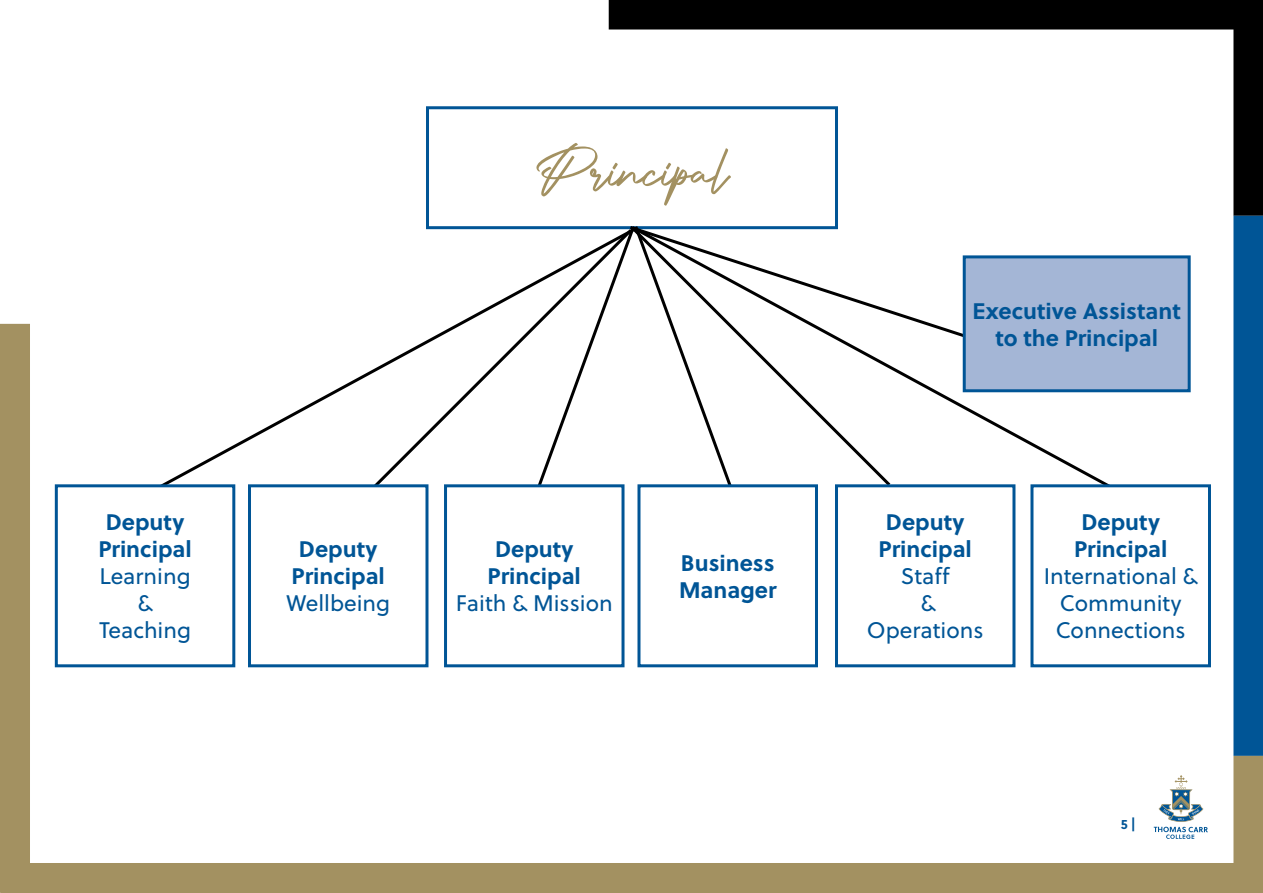
<style>
.page{position:relative;width:1263px;height:893px;background:#fff}
.page>*{position:absolute;margin:0;border:0;box-sizing:border-box;transform-origin:0 0}
.t1{font:69px "Authentic Signature";color:#a39161}
.t2{font:700 22.5px/27px "Soleil";color:#005596;text-align:center}
.t3{font:22.5px/27px "Soleil";color:#005596;text-align:center}
.t4{font:700 13.5px "Soleil";color:#005596}
</style>
<div class="page">
<div style="left:1233px;top:0;width:30px;height:216px;background:#000"></div>
<div style="left:608px;top:0;width:655px;height:30px;background:#000"></div>
<div style="left:1233px;top:216px;width:30px;height:540px;background:#005596"></div>
<div style="left:1px;top:863px;width:1262px;height:30px;background:#a39161"></div>
<div style="left:1233px;top:756px;width:30px;height:137px;background:#a39161"></div>
<div style="left:0;top:324px;width:30px;height:569px;background:#a39161"></div>
<svg style="left:162px;top:371px;width:267px;height:125px"></svg>
<div style="left:426px;top:106px;width:412px;height:123px;border:3px solid #005596"></div>
<svg style="left:979px;top:392px;width:177px;height:121px"></svg>
<svg style="left:370px;top:226px;width:162px;height:265px"></svg>
<div style="left:1032px;top:486px;width:177px;height:180px;background:#fff"></div>
<div style="left:1030px;top:484px;width:181px;height:183px;border:3px solid #005596"></div>
<svg style="left:1154px;top:775px;width:54px;height:64px"></svg>
<div style="left:56px;top:486px;width:178px;height:180px;background:#fff"></div>
<div style="left:55px;top:484px;width:180px;height:183px;border:3px solid #005596"></div>
<div style="left:249px;top:486px;width:178px;height:180px;background:#fff"></div>
<div style="left:248px;top:484px;width:180px;height:183px;border:3px solid #005596"></div>
<div style="left:445px;top:486px;width:178px;height:180px;background:#fff"></div>
<div style="left:444px;top:484px;width:180px;height:183px;border:3px solid #005596"></div>
<div style="left:637px;top:484px;width:181px;height:183px;border:3px solid #005596"></div>
<div style="left:836px;top:486px;width:178px;height:180px;background:#fff"></div>
<div style="left:835px;top:484px;width:180px;height:183px;border:3px solid #005596"></div>
<svg style="left:532px;top:223px;width:447px;height:276px"></svg>
<div style="left:964px;top:257px;width:225px;height:134px;background:#a4b6d6"></div>
<div style="left:963px;top:255px;width:228px;height:137px;border:3px solid #005596"></div>
<p class="t2" style="left:98px;top:508px;width:95px">Deputy<br>Principal</p>
<p class="t3" style="left:99px;top:562px;width:94px">Learning &amp;<br>Teaching</p>
<h1 class="t1" style="left:536px;top:134px;width:193px">Principal</h1>
<p class="t2" style="left:292px;top:535px;width:95px">Deputy<br>Principal</p>
<p class="t3" style="left:286px;top:589px;width:105px">Wellbeing</p>
<p class="t2" style="left:488px;top:535px;width:95px">Deputy<br>Principal</p>
<p class="t3" style="left:456px;top:589px;width:158px">Faith &amp; Mission</p>
<p class="t2" style="left:679px;top:548px;width:99px;text-align:left">Business<br>Manager</p>
<p class="t2" style="left:972px;top:296px;width:210px">Executive Assistant to the Principal</p>
<p class="t2" style="left:878px;top:508px;width:95px">Deputy<br>Principal</p>
<p class="t3" style="left:867px;top:562px;width:118px">Staff<br>&amp;<br>Operations</p>
<p class="t2" style="left:1074px;top:508px;width:95px">Deputy<br>Principal</p>
<p class="t3" style="left:1044px;top:562px;width:156px">International &amp;<br>Community<br>Connections</p>
<p class="t4" style="left:1121px;top:814px;width:16px">5 |</p>
</div>
